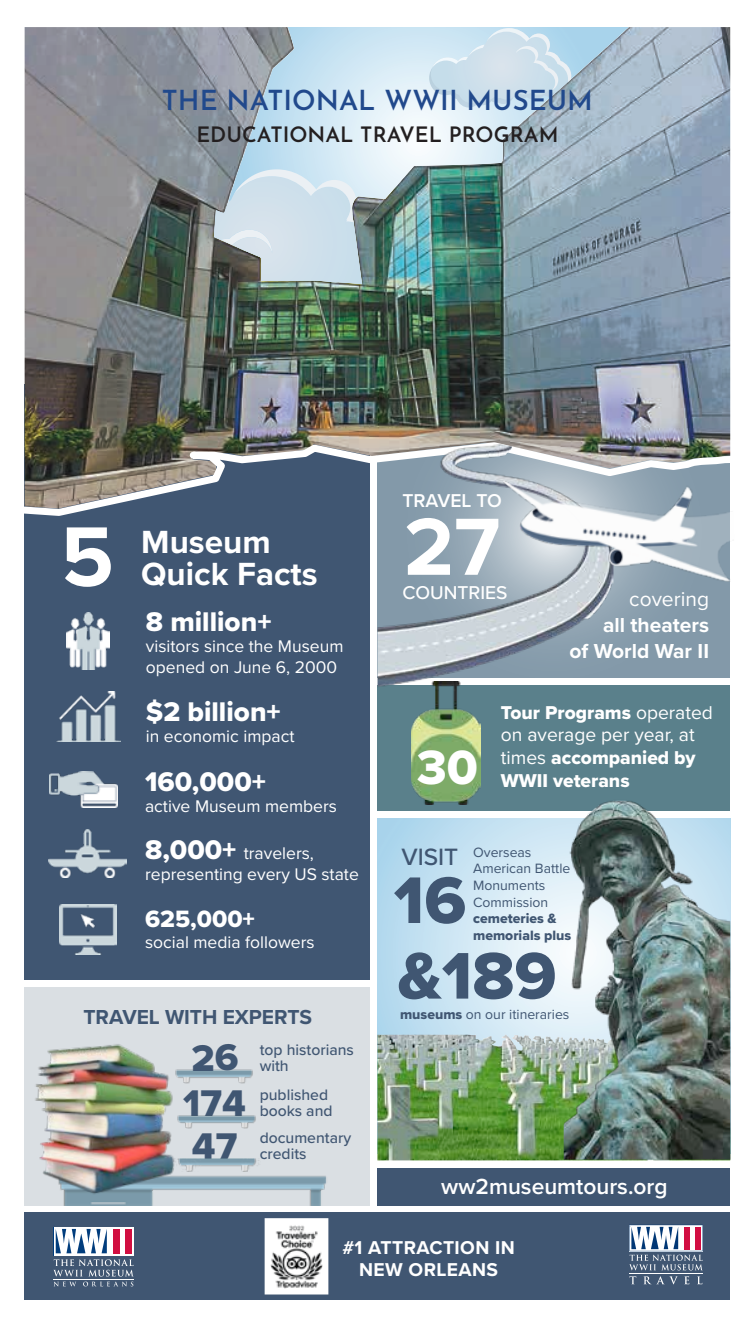
<style>
.page{position:relative;width:756px;height:1323px;background:#fff}
.page>*{position:absolute;margin:0;border:0;box-sizing:border-box;transform-origin:0 0}
.t1{font:700 87.5px "Proxima Nova";color:#fff}
.t2{font:700 84px "Proxima Nova";color:#fff}
.t3{font:68.25px "Proxima Nova Extrabld";color:#405672}
.t4{font:49.88px "Proxima Nova Extrabld";color:#fff}
.t5{font:38.5px/42.7px "Proxima Nova Extrabld";color:#405672}
.t6{font:700 33.25px "Proxima Nova";color:#fff}
.t7{font:28px "Proxima Nova Extrabld";color:#fff}
.t8{font:600 27.47px "Josefin Sans";color:#21498c}
.t9{font:24.5px "Proxima Nova Extrabld";color:#fff}
.t10{font:600 22.75px "Proxima Nova";color:#fff}
.t11{font:600 21.18px "Josefin Sans";color:#231f20}
.t12{font:700 21px/26.2px "Proxima Nova";color:#fff;text-align:right}
.t13{font:700 21px "Proxima Nova";letter-spacing:-.005em;color:#405672}
.t14{font:21px "Proxima Nova";color:#fff}
.t15{font:19.25px/22.8px "Proxima Nova Extrabld";color:#fff}
.t16{font:700 19.25px/22.8px "Proxima Nova";letter-spacing:.02em;color:#fff;text-align:center}
.t17{font:19.25px "Proxima Nova";color:#fff}
.t18{font:500 19.25px "Proxima Nova";color:#fff}
.t19{font:600 19.25px "Proxima Nova";color:#fff}
.t20{font:17.5px/21px "Proxima Nova";color:#fff}
.t21{font:500 15.75px/15.8px "Proxima Nova";color:#405672}
.t22{font:14px/16.6px "Proxima Nova";color:#405672}
.t23{font:14px/16.6px "Proxima Nova Extrabld";color:#405672}
.s1{font-family:"Proxima Nova Extrabld";font-size:28px}
.s2{font-family:"Proxima Nova"}
.s3{font-weight:500;font-size:24.5px}
.s4{font-family:"Proxima Nova Extrabld"}
</style>
<div class="page">
<svg style="left:377px;top:819px;width:187px;height:216px;background:#cde6f3"></svg>
<div style="left:377px;top:384px;width:353px;height:294px;background:#8399a9"></div>
<div style="left:25px;top:384px;width:345px;height:596px;background:#405672"></div>
<div style="left:377px;top:686px;width:353px;height:125px;background:#5a808b"></div>
<div style="left:25px;top:988px;width:345px;height:218px;background:#dadfe3"></div>
<img style="left:25px;top:27px;width:705px;height:412px">
<img style="left:214px;top:27px;width:420px;height:257px">
<svg style="left:429px;top:28px;width:142px;height:80px;background:#cbdfeb"></svg>
<svg style="left:214px;top:169px;width:148px;height:115px;background:#bccad2"></svg>
<div style="left:25px;top:1212px;width:705px;height:88px;background:#405672"></div>
<svg style="left:629px;top:1225px;width:74px;height:45px"></svg>
<hr style="left:629px;top:1273px;width:74px;height:1px;background:#fff">
<svg style="left:629px;top:1276px;width:7px;height:8px"></svg>
<svg style="left:643px;top:1276px;width:35px;height:8px"></svg>
<svg style="left:684px;top:1276px;width:5px;height:8px"></svg>
<svg style="left:697px;top:1276px;width:5px;height:8px"></svg>
<img style="left:57px;top:692px;width:64px;height:49px">
<img style="left:50px;top:772px;width:68px;height:36px">
<img style="left:66px;top:613px;width:44px;height:56px">
<img style="left:49px;top:830px;width:78px;height:48px">
<img style="left:60px;top:904px;width:56px;height:51px">
<img style="left:377px;top:1035px;width:187px;height:125px">
<div style="left:377px;top:1168px;width:353px;height:38px;background:#405672"></div>
<svg style="left:53px;top:1227px;width:81px;height:29px"></svg>
<svg style="left:54px;top:1227px;width:79px;height:28px"></svg>
<div style="left:113px;top:1229px;width:6px;height:24px;background:#d10e40"></div>
<div style="left:125px;top:1229px;width:6px;height:24px;background:#d10e40"></div>
<svg style="left:56px;top:1229px;width:51px;height:24px"></svg>
<svg style="left:53px;top:1259px;width:81px;height:27px"></svg>
<hr style="left:53px;top:1279px;width:81px;height:1px;background:#fff">
<img style="left:24px;top:439px;width:707px;height:80px">
<img style="left:378px;top:443px;width:235px;height:244px">
<img style="left:503px;top:473px;width:228px;height:141px">
<img style="left:412px;top:681px;width:69px;height:124px">
<img style="left:63px;top:1176px;width:264px;height:30px">
<img style="left:35px;top:1044px;width:149px;height:155px">
<img style="left:173px;top:1110px;width:83px;height:23px">
<img style="left:173px;top:1159px;width:86px;height:13px">
<img style="left:171px;top:1065px;width:82px;height:23px">
<img style="left:564px;top:800px;width:166px;height:360px">
<img style="left:272px;top:1225px;width:49px;height:63px">
<div style="left:265px;top:1218px;width:63px;height:77px;border:6px solid #fff"></div>
<h3 class="t8" style="left:162px;top:77px;width:433px">THE NATIONAL WWII MUSEUM</h3>
<p class="t11" style="left:196px;top:116px;width:364px">EDUCATIONAL TRAVEL PROGRAM</p>
<h1 class="t1" style="left:61px;top:491px;width:55px">5</h1>
<h3 class="t6" style="left:141px;top:517px;width:131px">Museum</h3>
<h3 class="t6" style="left:141px;top:549px;width:178px">Quick Facts</h3>
<h3 class="t7" style="left:146px;top:601px;width:127px">8 million+</h3>
<p class="t20" style="left:146px;top:635px;width:199px">visitors since the Museum opened on June 6, 2000</p>
<h3 class="t7" style="left:146px;top:690px;width:136px">$2 billion+</h3>
<p class="t20" style="left:146px;top:725px;width:150px">in economic impact</p>
<h3 class="t7" style="left:145px;top:761px;width:122px">160,000+</h3>
<p class="t20" style="left:145px;top:795px;width:193px">active Museum members</p>
<p class="t20" style="left:145px;top:842px;width:215px"><span class="s1">8,000+</span> travelers, representing every US state</p>
<h3 class="t9" style="left:145px;top:901px;width:111px">625,000+</h3>
<p class="t20" style="left:145px;top:931px;width:171px">social media followers</p>
<p class="t13" style="left:83px;top:1002px;width:230px">TRAVEL WITH EXPERTS</p>
<h3 class="t5" style="left:191px;top:1036px;width:49px">26</h3>
<h3 class="t5" style="left:183px;top:1082px;width:64px">174<br>47</h3>
<p class="t21" style="left:260px;top:1041px;width:96px">top historians with</p>
<p class="t21" style="left:260px;top:1086px;width:74px">published books and</p>
<p class="t21" style="left:260px;top:1130px;width:93px">documentary credits</p>
<p class="t19" style="left:402px;top:486px;width:101px">TRAVEL TO</p>
<h2 class="t2" style="left:404px;top:484px;width:98px">27</h2>
<p class="t18" style="left:402px;top:578px;width:107px">COUNTRIES</p>
<p class="t14" style="left:629px;top:583px;width:81px">covering</p>
<p class="t12" style="left:569px;top:612px;width:141px">all theaters<br>of World War II</p>
<h3 class="t4" style="left:417px;top:730px;width:63px">30</h3>
<p class="t15" style="left:501px;top:701px;width:214px">Tour Programs <span class="s2">operated</span></p>
<p class="t17" style="left:501px;top:721px;width:195px">on average per year, at</p>
<p class="t15" style="left:501px;top:746px;width:196px"><span class="s2">times</span> accompanied by<br>WWII veterans</p>
<p class="t22" style="left:473px;top:843px;width:99px;text-indent:-72px"><span class="s3">VISIT</span> Overseas<br>American Battle<br>Monuments<br>Commission</p>
<p class="t23" style="left:473px;top:910px;width:100px">cemeteries &amp; memorials plus</p>
<h3 class="t3" style="left:398px;top:925px;width:161px">&amp;189</h3>
<p class="t22" style="left:400px;top:1006px;width:171px"><span class="s4">museums</span> on our itineraries</p>
<h3 class="t3" style="left:394px;top:849px;width:74px">16</h3>
<h3 class="t10" style="left:441px;top:1170px;width:228px">ww2museumtours.org</h3>
<p class="t16" style="left:342px;top:1235px;width:174px">#1 ATTRACTION IN<br>NEW ORLEANS</p>
</div>
